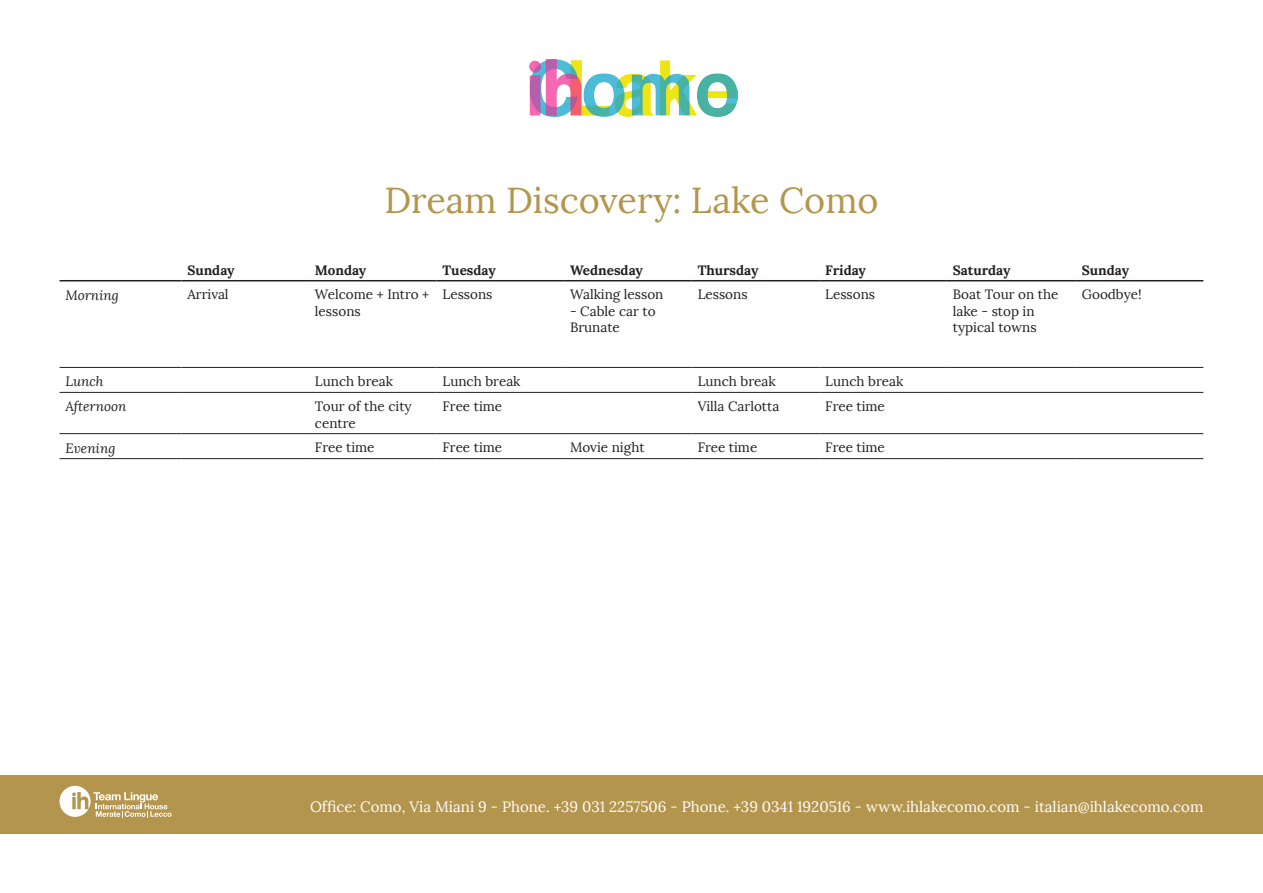
<style>
.page{position:relative;width:1263px;height:893px;background:#fff}
.page>*{position:absolute;margin:0;border:0;box-sizing:border-box;transform-origin:0 0}
.t1{font:36px "Lora";color:#b4954d}
.t2{font:15px "Lora";color:#fff}
.t3{font:13.5px/16.5px "Lora";color:#231f20}
.t4{font:700 13.5px "Lora";color:#231f20}
.t5{font:italic 13.5px "Lora";color:#231f20}
</style>
<div class="page">
<img style="left:529px;top:60px;width:209px;height:56px">
<hr style="left:60px;top:367px;width:121px;height:1px;background:#231f20">
<hr style="left:181px;top:367px;width:128px;height:1px;background:#231f20">
<hr style="left:309px;top:367px;width:127px;height:1px;background:#231f20">
<hr style="left:436px;top:367px;width:128px;height:1px;background:#231f20">
<hr style="left:564px;top:367px;width:128px;height:1px;background:#231f20">
<hr style="left:692px;top:367px;width:127px;height:1px;background:#231f20">
<hr style="left:819px;top:367px;width:128px;height:1px;background:#231f20">
<hr style="left:947px;top:367px;width:129px;height:1px;background:#231f20">
<hr style="left:1076px;top:367px;width:127px;height:1px;background:#231f20">
<hr style="left:60px;top:392px;width:121px;height:1px;background:#231f20">
<hr style="left:181px;top:392px;width:128px;height:1px;background:#231f20">
<hr style="left:309px;top:392px;width:127px;height:1px;background:#231f20">
<hr style="left:436px;top:392px;width:128px;height:1px;background:#231f20">
<hr style="left:564px;top:392px;width:128px;height:1px;background:#231f20">
<hr style="left:692px;top:392px;width:127px;height:1px;background:#231f20">
<hr style="left:819px;top:392px;width:128px;height:1px;background:#231f20">
<hr style="left:947px;top:392px;width:129px;height:1px;background:#231f20">
<hr style="left:1076px;top:392px;width:127px;height:1px;background:#231f20">
<hr style="left:60px;top:433px;width:121px;height:1px;background:#231f20">
<hr style="left:181px;top:433px;width:128px;height:1px;background:#231f20">
<hr style="left:309px;top:433px;width:127px;height:1px;background:#231f20">
<hr style="left:436px;top:433px;width:128px;height:1px;background:#231f20">
<hr style="left:564px;top:433px;width:128px;height:1px;background:#231f20">
<hr style="left:692px;top:433px;width:127px;height:1px;background:#231f20">
<hr style="left:819px;top:433px;width:128px;height:1px;background:#231f20">
<hr style="left:947px;top:433px;width:129px;height:1px;background:#231f20">
<hr style="left:1076px;top:433px;width:127px;height:1px;background:#231f20">
<hr style="left:60px;top:458px;width:121px;height:1px;background:#231f20">
<hr style="left:181px;top:458px;width:128px;height:1px;background:#231f20">
<hr style="left:309px;top:458px;width:127px;height:1px;background:#231f20">
<hr style="left:436px;top:458px;width:128px;height:1px;background:#231f20">
<hr style="left:564px;top:458px;width:128px;height:1px;background:#231f20">
<hr style="left:692px;top:458px;width:127px;height:1px;background:#231f20">
<hr style="left:819px;top:458px;width:128px;height:1px;background:#231f20">
<hr style="left:947px;top:458px;width:129px;height:1px;background:#231f20">
<hr style="left:1076px;top:458px;width:127px;height:1px;background:#231f20">
<hr style="left:60px;top:280px;width:121px;height:1px;background:#231f20">
<hr style="left:181px;top:280px;width:128px;height:1px;background:#231f20">
<hr style="left:309px;top:280px;width:127px;height:1px;background:#231f20">
<hr style="left:436px;top:280px;width:128px;height:1px;background:#231f20">
<hr style="left:564px;top:280px;width:128px;height:1px;background:#231f20">
<hr style="left:692px;top:280px;width:127px;height:1px;background:#231f20">
<hr style="left:819px;top:280px;width:128px;height:1px;background:#231f20">
<hr style="left:947px;top:280px;width:129px;height:1px;background:#231f20">
<hr style="left:1076px;top:280px;width:127px;height:1px;background:#231f20">
<div style="left:0;top:775px;width:1263px;height:58px;background:#b4954d"></div>
<svg style="left:60px;top:786px;width:111px;height:31px"></svg>
<p class="t1" style="left:384px;top:178px;width:496px">Dream Discovery: Lake Como</p>
<p class="t4" style="left:187px;top:261px;width:49px">Sunday</p>
<p class="t4" style="left:315px;top:261px;width:53px">Monday</p>
<p class="t4" style="left:442px;top:261px;width:55px">Tuesday</p>
<p class="t4" style="left:570px;top:261px;width:74px">Wednesday</p>
<p class="t4" style="left:698px;top:261px;width:62px">Thursday</p>
<p class="t4" style="left:825px;top:261px;width:42px">Friday</p>
<p class="t4" style="left:953px;top:261px;width:59px">Saturday</p>
<p class="t4" style="left:1082px;top:261px;width:49px">Sunday</p>
<p class="t5" style="left:66px;top:287px;width:55px">Morning</p>
<p class="t3" style="left:187px;top:287px;width:43px">Arrival</p>
<p class="t3" style="left:315px;top:287px;width:116px">Welcome + Intro + lessons</p>
<p class="t3" style="left:442px;top:287px;width:51px">Lessons</p>
<p class="t3" style="left:570px;top:287px;width:95px">Walking lesson</p>
<p class="t3" style="left:570px;top:303px;width:87px">- Cable car to<br>Brunate</p>
<p class="t3" style="left:698px;top:287px;width:51px">Lessons</p>
<p class="t3" style="left:825px;top:287px;width:51px">Lessons</p>
<p class="t3" style="left:953px;top:287px;width:107px">Boat Tour on the lake - stop in typical towns</p>
<p class="t3" style="left:1082px;top:287px;width:61px">Goodbye!</p>
<p class="t5" style="left:66px;top:373px;width:40px">Lunch</p>
<p class="t3" style="left:315px;top:373px;width:79px">Lunch break</p>
<p class="t3" style="left:442px;top:373px;width:79px">Lunch break</p>
<p class="t3" style="left:698px;top:373px;width:79px">Lunch break</p>
<p class="t3" style="left:825px;top:373px;width:79px">Lunch break</p>
<p class="t5" style="left:66px;top:398px;width:62px">Afternoon</p>
<p class="t3" style="left:315px;top:398px;width:98px">Tour of the city centre</p>
<p class="t3" style="left:442px;top:398px;width:61px">Free time</p>
<p class="t3" style="left:698px;top:398px;width:83px">Villa Carlotta</p>
<p class="t3" style="left:825px;top:398px;width:61px">Free time</p>
<p class="t5" style="left:66px;top:440px;width:51px">Evening</p>
<p class="t3" style="left:315px;top:439px;width:61px">Free time</p>
<p class="t3" style="left:442px;top:439px;width:61px">Free time</p>
<p class="t3" style="left:570px;top:439px;width:76px">Movie night</p>
<p class="t3" style="left:698px;top:439px;width:61px">Free time</p>
<p class="t3" style="left:825px;top:439px;width:61px">Free time</p>
<p class="t2" style="left:310px;top:797px;width:895px">Office: Como, Via Miani 9 - Phone. +39 031 2257506 - Phone. +39 0341 1920516 - www.ihlakecomo.com - italian@ihlakecomo.com</p>
</div>
